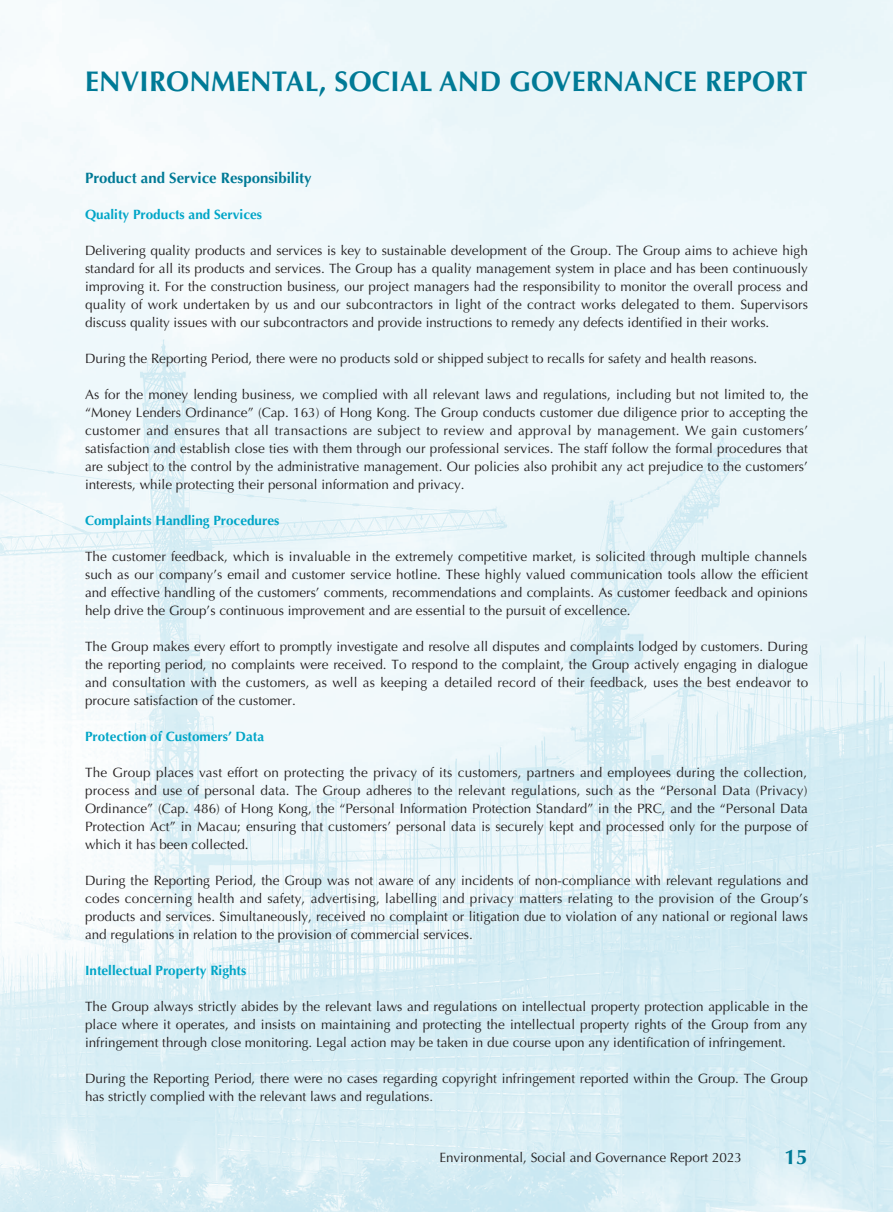
<style>
.page{position:relative;width:893px;height:1212px;background:#fff}
.page>*{position:absolute;margin:0;border:0;box-sizing:border-box;transform-origin:0 0}
.t1{font:700 28.5px "Optima LT Std";letter-spacing:.01em;color:#007a96}
.t2{font:700 21px "Optima LT Std";color:#007a96}
._02_H2{font:700 15px "Optima LT Std";color:#007a96}
._00_txt{font:13.5px/18px "Optima LT Std";color:#231f20;text-align:justify}
._03_H3{font:700 13.5px "Optima LT Std";color:#00a5c7}
</style>
<div class="page">
<img style="left:0;top:0;width:893px;height:1212px">
<h1 class="t1" style="left:85px;top:65px;width:724px">ENVIRONMENTAL, SOCIAL AND GOVERNANCE REPORT</h1>
<p class="_02_H2" style="left:85px;top:169px;width:228px">Product and Service Responsibility</p>
<p class="_03_H3" style="left:85px;top:206px;width:179px">Quality Products and Services</p>
<p class="_00_txt" style="left:85px;top:241px;width:725px">Delivering quality products and services is key to sustainable development of the Group. The Group aims to achieve high standard for all its products and services. The Group has a quality management system in place and has been continuously improving it. For the construction business, our project managers had the responsibility to monitor the overall process and quality of work undertaken by us and our subcontractors in light of the contract works delegated to them. Supervisors discuss quality issues with our subcontractors and provide instructions to remedy any defects identified in their works.</p>
<p class="_00_txt" style="left:85px;top:349px;width:674px">During the Reporting Period, there were no products sold or shipped subject to recalls for safety and health reasons.</p>
<p class="_00_txt" style="left:85px;top:385px;width:725px">As for the money lending business, we complied with all relevant laws and regulations, including but not limited to, the “Money Lenders Ordinance” (Cap. 163) of Hong Kong. The Group conducts customer due diligence prior to accepting the customer and ensures that all transactions are subject to review and approval by management. We gain customers’ satisfaction and establish close ties with them through our professional services. The staff follow the formal procedures that are subject to the control by the administrative management. Our policies also prohibit any act prejudice to the customers’ interests, while protecting their personal information and privacy.</p>
<p class="_03_H3" style="left:85px;top:512px;width:196px">Complaints Handling Procedures</p>
<p class="_00_txt" style="left:85px;top:547px;width:725px">The customer feedback, which is invaluable in the extremely competitive market, is solicited through multiple channels such as our company’s email and customer service hotline. These highly valued communication tools allow the efficient and effective handling of the customers’ comments, recommendations and complaints. As customer feedback and opinions help drive the Group’s continuous improvement and are essential to the pursuit of excellence.</p>
<p class="_00_txt" style="left:85px;top:637px;width:725px">The Group makes every effort to promptly investigate and resolve all disputes and complaints lodged by customers. During the reporting period, no complaints were received. To respond to the complaint, the Group actively engaging in dialogue and consultation with the customers, as well as keeping a detailed record of their feedback, uses the best endeavor to procure satisfaction of the customer.</p>
<p class="_03_H3" style="left:85px;top:728px;width:181px">Protection of Customers’ Data</p>
<p class="_00_txt" style="left:85px;top:763px;width:724px">The Group places vast effort on protecting the privacy of its customers, partners and employees during the collection, process and use of personal data. The Group adheres to the relevant regulations, such as the “Personal Data (Privacy)<br>Ordinance” (Cap. 486) of Hong Kong, the “Personal Information Protection Standard” in the PRC, and the “Personal Data Protection Act” in Macau; ensuring that customers’ personal data is securely kept and processed only for the purpose of which it has been collected.</p>
<p class="_00_txt" style="left:85px;top:871px;width:725px">During the Reporting Period, the Group was not aware of any incidents of non-compliance with relevant regulations and codes concerning health and safety, advertising, labelling and privacy matters relating to the provision of the Group’s products and services. Simultaneously, received no complaint or litigation due to violation of any national or regional laws and regulations in relation to the provision of commercial services.</p>
<p class="_03_H3" style="left:85px;top:962px;width:163px">Intellectual Property Rights</p>
<p class="_00_txt" style="left:85px;top:997px;width:724px">The Group always strictly abides by the relevant laws and regulations on intellectual property protection applicable in the place where it operates, and insists on maintaining and protecting the intellectual property rights of the Group from any infringement through close monitoring. Legal action may be taken in due course upon any identification of infringement.</p>
<p class="_00_txt" style="left:85px;top:1069px;width:724px">During the Reporting Period, there were no cases regarding copyright infringement reported within the Group. The Group has strictly complied with the relevant laws and regulations.</p>
<p class="_00_txt" style="left:439px;top:1149px;width:304px">Environmental, Social and Governance Report 2023</p>
<h2 class="t2" style="left:785px;top:1144px;width:25px">15</h2>
</div>
